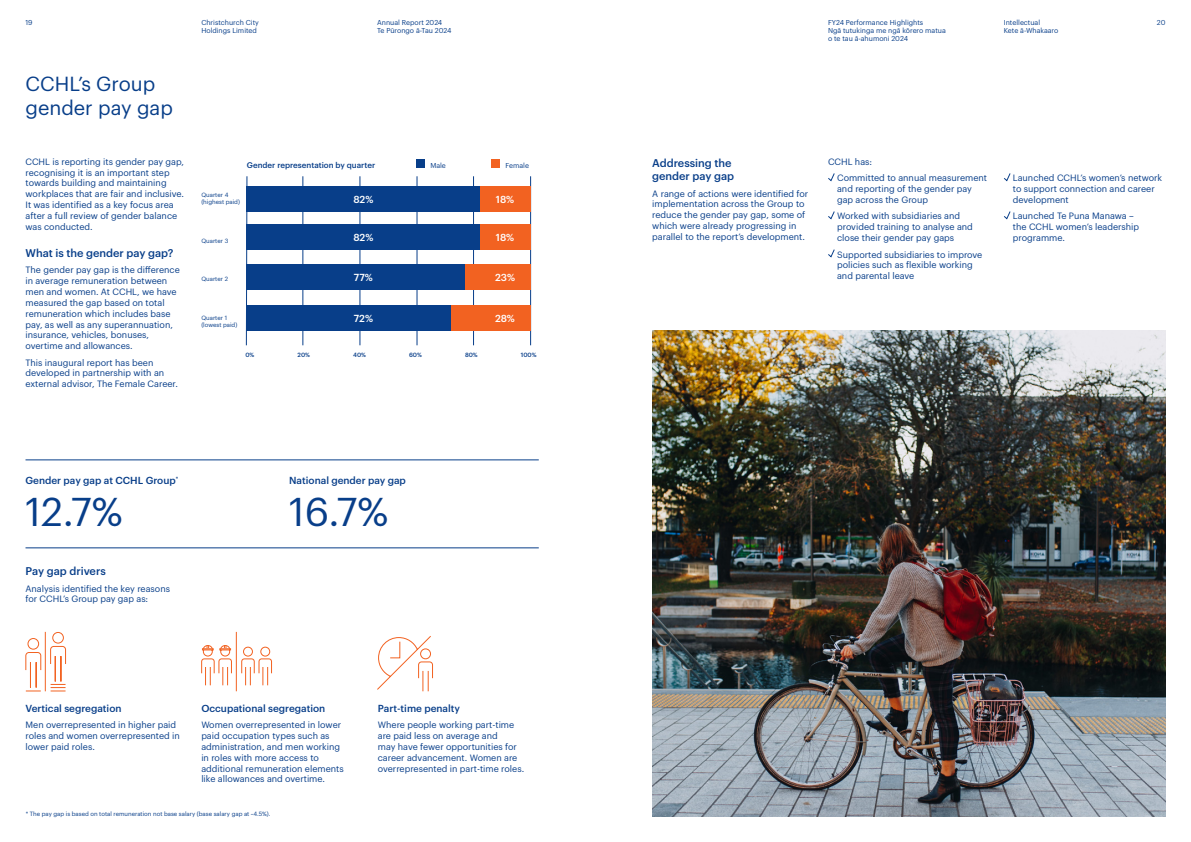
<style>
.page{position:relative;width:1191px;height:842px;background:#fff}
.page>*{position:absolute;margin:0;border:0;box-sizing:border-box;transform-origin:0 0}
.t1{font:39.4px "Graphik";color:#083e89}
.t2{font:20px/24px "Graphik";color:#083e89}
.t3{font:500 11px/13.2px "Graphik";color:#083e89}
.t4{font:500 10px "Graphik";color:#083e89}
.t5{font:500 10px "Graphik";color:#fff}
.t6{font:9px/10.8px "Graphik";color:#083e89}
.t7{font:500 8px "Graphik";color:#083e89}
.t8{font:7px/8.4px "Graphik";color:#083e89}
.t9{font:6px/7.2px "Graphik";color:#083e89}
.t10{font:500 6px "Graphik";letter-spacing:-.005em;color:#083e89}
</style>
<div class="page">
<img style="left:652px;top:331px;width:513px;height:485px">
<svg style="left:377px;top:636px;width:56px;height:56px"></svg>
<svg style="left:25px;top:631px;width:41px;height:61px"></svg>
<svg style="left:201px;top:631px;width:71px;height:61px"></svg>
<svg style="left:828px;top:173px;width:7px;height:9px"></svg>
<svg style="left:828px;top:211px;width:7px;height:9px"></svg>
<svg style="left:828px;top:249px;width:7px;height:9px"></svg>
<svg style="left:1004px;top:173px;width:7px;height:9px"></svg>
<svg style="left:1004px;top:211px;width:7px;height:9px"></svg>
<hr style="left:26px;top:548px;width:513px;height:1px;background:#083e89">
<hr style="left:26px;top:460px;width:513px;height:1px;background:#083e89">
<hr style="left:530px;top:176px;width:1px;height:169px;background:#083e89">
<hr style="left:473px;top:176px;width:1px;height:169px;background:#083e89">
<hr style="left:417px;top:176px;width:1px;height:169px;background:#083e89">
<hr style="left:360px;top:176px;width:1px;height:169px;background:#083e89">
<hr style="left:303px;top:176px;width:1px;height:169px;background:#083e89">
<div style="left:246px;top:186px;width:233px;height:25px;background:#083e89"></div>
<div style="left:479px;top:186px;width:51px;height:25px;background:#f26221"></div>
<div style="left:246px;top:224px;width:233px;height:25px;background:#083e89"></div>
<div style="left:479px;top:224px;width:51px;height:25px;background:#f26221"></div>
<div style="left:246px;top:264px;width:219px;height:25px;background:#083e89"></div>
<div style="left:465px;top:264px;width:65px;height:25px;background:#f26221"></div>
<div style="left:246px;top:305px;width:205px;height:26px;background:#083e89"></div>
<div style="left:451px;top:305px;width:79px;height:26px;background:#f26221"></div>
<svg style="left:246px;top:176px;width:1px;height:170px"></svg>
<div style="left:416px;top:160px;width:8px;height:8px;background:#083e89"></div>
<div style="left:491px;top:160px;width:9px;height:8px;background:#f26221"></div>
<p class="t8" style="left:828px;top:17px;width:119px">FY24 Performance Highlights<br>Ngā tutukinga me ngā kōrero matua o te tau ā-ahumoni 2024</p>
<p class="t8" style="left:26px;top:17px;width:9px">19</p>
<p class="t8" style="left:201px;top:17px;width:59px">Christchurch City<br>Holdings Limited</p>
<p class="t8" style="left:377px;top:17px;width:76px">Annual Report 2024<br>Te Pūrongo ā-Tau 2024</p>
<p class="t8" style="left:1156px;top:17px;width:10px">20</p>
<p class="t8" style="left:1003px;top:17px;width:56px">Intellectual<br>Kete ā-Whakaaro</p>
<h2 class="t2" style="left:26px;top:70px;width:149px">CCHL’s Group gender pay gap</h2>
<p class="t6" style="left:26px;top:155px;width:160px">CCHL is reporting its gender pay gap, recognising it is an important step towards building and maintaining workplaces that are fair and inclusive.<br>It was identified as a key focus area after a full review of gender balance was conducted.</p>
<p class="t3" style="left:26px;top:245px;width:150px">What is the gender pay gap?</p>
<p class="t6" style="left:26px;top:264px;width:156px">The gender pay gap is the difference in average remuneration between men and women. At CCHL, we have measured the gap based on total remuneration which includes base pay, as well as any superannuation, insurance, vehicles, bonuses, overtime and allowances.</p>
<p class="t6" style="left:26px;top:356px;width:154px">This inaugural report has been developed in partnership with an external advisor, The Female Career.</p>
<p class="t7" style="left:247px;top:159px;width:130px">Gender representation by quarter</p>
<p class="t8" style="left:430px;top:161px;width:17px">Male</p>
<p class="t8" style="left:505px;top:161px;width:25px">Female</p>
<p class="t9" style="left:201px;top:191px;width:40px">Quarter 4 (highest paid)</p>
<p class="t9" style="left:201px;top:236px;width:28px">Quarter 3</p>
<p class="t9" style="left:201px;top:275px;width:28px">Quarter 2</p>
<p class="t9" style="left:201px;top:313px;width:37px">Quarter 1 (lowest paid)</p>
<p class="t5" style="left:353px;top:191px;width:21px">82%</p>
<p class="t5" style="left:496px;top:191px;width:20px">18%</p>
<p class="t5" style="left:353px;top:230px;width:21px">82%</p>
<p class="t5" style="left:496px;top:230px;width:20px">18%</p>
<p class="t5" style="left:354px;top:270px;width:20px">77%</p>
<p class="t5" style="left:495px;top:270px;width:21px">23%</p>
<p class="t5" style="left:354px;top:311px;width:21px">72%</p>
<p class="t5" style="left:495px;top:311px;width:21px">28%</p>
<p class="t10" style="left:245px;top:351px;width:10px">0%</p>
<p class="t10" style="left:297px;top:351px;width:14px">20%</p>
<p class="t10" style="left:353px;top:351px;width:14px">40%</p>
<p class="t10" style="left:409px;top:351px;width:14px">60%</p>
<p class="t10" style="left:465px;top:351px;width:14px">80%</p>
<p class="t10" style="left:521px;top:351px;width:17px">100%</p>
<p class="t4" style="left:26px;top:473px;width:154px">Gender pay gap at CCHL Group<sup>*</sup></p>
<h1 class="t1" style="left:26px;top:482px;width:99px">12.7%</h1>
<p class="t3" style="left:26px;top:563px;width:82px">Pay gap drivers</p>
<p class="t6" style="left:26px;top:582px;width:146px">Analysis identified the key reasons for CCHL’s Group pay gap as:</p>
<p class="t4" style="left:289px;top:473px;width:118px">National gender pay gap</p>
<h1 class="t1" style="left:289px;top:482px;width:100px">16.7%</h1>
<p class="t4" style="left:26px;top:701px;width:97px">Vertical segregation</p>
<p class="t6" style="left:26px;top:719px;width:156px">Men overrepresented in higher paid roles and women overrepresented in lower paid roles.</p>
<p class="t4" style="left:201px;top:701px;width:125px">Occupational segregation</p>
<p class="t6" style="left:201px;top:719px;width:144px">Women overrepresented in lower paid occupation types such as administration, and men working in roles with more access to additional remuneration elements like allowances and overtime.</p>
<p class="t4" style="left:378px;top:701px;width:84px">Part-time penalty</p>
<p class="t6" style="left:378px;top:719px;width:148px">Where people working part-time are paid less on average and<br>may have fewer opportunities for career advancement. Women are overrepresented in part-time roles.</p>
<p class="t9" style="left:26px;top:810px;width:246px">* The pay gap is based on total remuneration not base salary (base salary gap at ~4.5%).</p>
<p class="t3" style="left:652px;top:155px;width:83px">Addressing the gender pay gap</p>
<p class="t6" style="left:652px;top:187px;width:158px">A range of actions were identified for implementation across the Group to reduce the gender pay gap, some of which were already progressing in parallel to the report’s development.</p>
<p class="t6" style="left:837px;top:153px;width:151px;line-height:16.5px;text-indent:-9px">CCHL has:<br>Committed to annual measurement</p>
<p class="t6" style="left:837px;top:183px;width:136px">and reporting of the gender pay gap across the Group</p>
<p class="t6" style="left:837px;top:210px;width:137px">Worked with subsidiaries and provided training to analyse and close their gender pay gaps</p>
<p class="t6" style="left:837px;top:248px;width:147px">Supported subsidiaries to improve policies such as flexible working and parental leave</p>
<p class="t6" style="left:1013px;top:172px;width:151px">Launched CCHL’s women’s network to support connection and career development</p>
<p class="t6" style="left:1013px;top:210px;width:128px">Launched Te Puna Manawa – the CCHL women’s leadership programme.</p>
</div>
